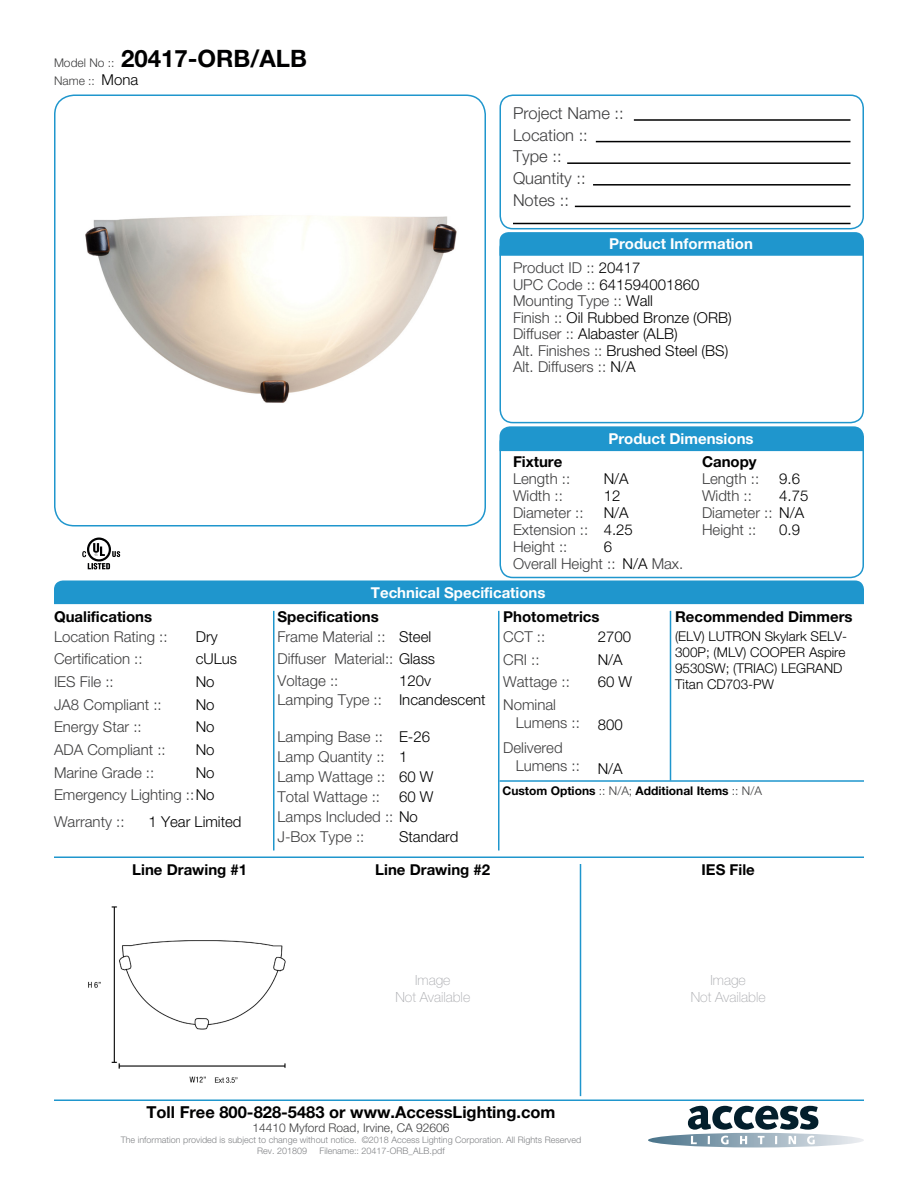
<style>
.page{position:relative;width:918px;height:1188px;background:#fff}
.page>*{position:absolute;margin:0;border:0;box-sizing:border-box;transform-origin:0 0}
.t1{font:700 24px "Helvetica Neue LT Std";color:#000001}
.Left_Justify{font:300 16.5px "Helvetica Neue LT Std";color:#3e3e3f}
.t2{font:700 16.5px "Helvetica Neue LT Std";color:#000001}
.Left_Justify-2{font:300 15px/18px "Helvetica Neue LT Std";color:#3e3e3f}
.Left_Justify-3{font:300 15px "Helvetica Neue LT Std";color:#000001}
.Left_Justify-4{font:700 15px "Helvetica Neue LT Std";color:#000001}
.t3{font:700 15px "Helvetica Neue LT Std";color:#fff}
.t4{font:100 13.95px/16.8px "Helvetica Neue LT Std";color:#a8a9ad;text-align:center}
.Left_Justify-5{font:300 13.5px/16.2px "Helvetica Neue LT Std";color:#000001}
.t5{font:300 12px "Helvetica Neue LT Std";color:#3e3e3f}
.Left_Justify-6{font:700 12px "Helvetica Neue LT Std";color:#000001}
.t6{font:300 9px "Helvetica Neue LT Std";color:#808285}
.s1{font-weight:300;font-size:12px;color:#3e3e3f}
.s2{font-size:15px;color:#000001}
.s3{color:#000001}
.s4{color:#3e3e3f}
.s5{font-weight:300;color:#3e3e3f}
</style>
<div class="page">
<img style="left:85px;top:215px;width:372px;height:188px">
<svg style="left:648px;top:1106px;width:216px;height:42px"></svg>
<div style="left:499px;top:94px;width:365px;height:135px;border:2px solid #1f96cd;border-radius:13px"></div>
<div style="left:499px;top:235px;width:365px;height:188px;border:2px solid #1f96cd;border-radius:13px"></div>
<div style="left:499px;top:430px;width:365px;height:148px;border:2px solid #1f96cd;border-radius:13px"></div>
<svg style="left:82px;top:538px;width:39px;height:32px"></svg>
<hr style="left:634px;top:119px;width:217px;height:2px;background:#000001">
<hr style="left:596px;top:141px;width:254px;height:1px;background:#000001">
<hr style="left:593px;top:184px;width:258px;height:2px;background:#000001">
<hr style="left:567px;top:162px;width:283px;height:2px;background:#000001">
<hr style="left:575px;top:206px;width:275px;height:1px;background:#000001">
<hr style="left:513px;top:223px;width:337px;height:1px;background:#000001">
<svg style="left:500px;top:232px;width:364px;height:24px;background:#2397cd"></svg>
<div style="left:500px;top:426px;width:364px;height:25px;background:#1f96cd"></div>
<div style="left:54px;top:580px;width:810px;height:24px;background:#1f96cd"></div>
<hr style="left:54px;top:856px;width:810px;height:2px;background:#1f96cd">
<hr style="left:54px;top:1100px;width:810px;height:1px;background:#1f96cd">
<img style="left:88px;top:906px;width:198px;height:177px">
<hr style="left:670px;top:611px;width:1px;height:170px;background:#1f96cd">
<hr style="left:580px;top:864px;width:1px;height:232px;background:#1f96cd">
<hr style="left:498px;top:611px;width:2px;height:239px;background:#1f96cd">
<hr style="left:273px;top:611px;width:1px;height:239px;background:#1f96cd">
<div style="left:54px;top:94px;width:432px;height:432px;border:2px solid #1f96cd;border-radius:20px"></div>
<hr style="left:500px;top:780px;width:364px;height:2px;background:#1f96cd">
<p class="t1" style="left:54px;top:44px;width:254px"><span class="s1">Model No ::</span> 20417-ORB/ALB</p>
<p class="t5" style="left:54px;top:73px;width:86px">Name :: <span class="s2">Mona</span></p>
<p class="Left_Justify" style="left:513px;top:103px;width:112px">Project Name ::</p>
<p class="Left_Justify" style="left:513px;top:125px;width:76px">Location ::</p>
<p class="Left_Justify" style="left:513px;top:146px;width:50px">Type ::</p>
<p class="Left_Justify" style="left:513px;top:168px;width:74px">Quantity ::</p>
<p class="Left_Justify" style="left:513px;top:190px;width:57px">Notes ::</p>
<p class="t3" style="left:609px;top:235px;width:145px">Product Information</p>
<p class="Left_Justify-2" style="left:513px;top:259px;width:129px">Product ID :: <span class="s3">20417</span></p>
<p class="Left_Justify-3" style="left:513px;top:275px;width:188px"><span class="s4">UPC Code ::</span> 641594001860</p>
<p class="Left_Justify-2" style="left:513px;top:292px;width:142px">Mounting Type :: <span class="s3">Wall</span></p>
<p class="Left_Justify-3" style="left:513px;top:308px;width:220px"><span class="s4">Finish ::</span> Oil Rubbed Bronze (ORB)</p>
<p class="Left_Justify-3" style="left:513px;top:325px;width:166px"><span class="s4">Diffuser ::</span> Alabaster (ALB)</p>
<p class="Left_Justify-3" style="left:513px;top:341px;width:217px"><span class="s4">Alt. Finishes ::</span> Brushed Steel (BS)</p>
<p class="Left_Justify-2" style="left:513px;top:358px;width:124px">Alt. Diffusers :: <span class="s3">N/A</span></p>
<p class="t3" style="left:608px;top:429px;width:147px">Product Dimensions</p>
<p class="Left_Justify-4" style="left:513px;top:453px;width:51px">Fixture</p>
<p class="Left_Justify-4" style="left:702px;top:453px;width:56px">Canopy</p>
<p class="Left_Justify-2" style="left:513px;top:470px;width:59px">Length ::</p>
<p class="Left_Justify-3" style="left:604px;top:470px;width:27px">N/A</p>
<p class="Left_Justify-2" style="left:702px;top:470px;width:59px">Length ::</p>
<p class="Left_Justify-3" style="left:779px;top:470px;width:22px">9.6</p>
<p class="Left_Justify-2" style="left:513px;top:487px;width:51px">Width ::</p>
<p class="Left_Justify-2" style="left:513px;top:537px;width:56px">Height ::</p>
<p class="Left_Justify-2" style="left:513px;top:503px;width:72px">Diameter ::</p>
<p class="Left_Justify-2" style="left:513px;top:520px;width:77px">Extension ::</p>
<p class="Left_Justify-3" style="left:604px;top:487px;width:18px">12</p>
<p class="Left_Justify-2" style="left:702px;top:487px;width:51px">Width ::</p>
<p class="Left_Justify-3" style="left:779px;top:487px;width:31px">4.75</p>
<p class="Left_Justify-3" style="left:604px;top:504px;width:27px">N/A</p>
<p class="Left_Justify-2" style="left:702px;top:503px;width:104px">Diameter :: <span class="s3">N/A</span></p>
<p class="Left_Justify-3" style="left:604px;top:520px;width:31px">4.25</p>
<p class="Left_Justify-3" style="left:779px;top:520px;width:22px">0.9</p>
<p class="Left_Justify-2" style="left:702px;top:520px;width:56px">Height ::</p>
<p class="Left_Justify-3" style="left:604px;top:537px;width:10px">6</p>
<p class="Left_Justify-2" style="left:513px;top:554px;width:104px">Overall Height ::</p>
<p class="Left_Justify-2" style="left:622px;top:554px;width:62px"><span class="s3">N/A</span> Max.</p>
<p class="t3" style="left:371px;top:583px;width:176px">Technical Specifications</p>
<p class="Left_Justify-4" style="left:54px;top:607px;width:100px">Qualifications</p>
<p class="Left_Justify-4" style="left:278px;top:607px;width:103px">Specifications</p>
<p class="Left_Justify-3" style="left:196px;top:627px;width:23px">Dry</p>
<p class="Left_Justify-3" style="left:399px;top:627px;width:34px">Steel</p>
<p class="Left_Justify-3" style="left:399px;top:671px;width:33px">120v</p>
<p class="Left_Justify-2" style="left:54px;top:627px;width:115px">Location Rating ::</p>
<p class="Left_Justify-2" style="left:278px;top:627px;width:110px">Frame Material ::</p>
<p class="Left_Justify-2" style="left:278px;top:671px;width:62px">Voltage ::</p>
<p class="Left_Justify-2" style="left:54px;top:650px;width:90px">Certification ::</p>
<p class="Left_Justify-2" style="left:54px;top:695px;width:109px">JA8 Compliant ::</p>
<p class="Left_Justify-2" style="left:278px;top:650px;width:159px">Diffuser Material:: <span class="s3">Glass</span></p>
<p class="Left_Justify-2" style="left:278px;top:691px;width:106px">Lamping Type ::</p>
<p class="Left_Justify-2" style="left:278px;top:727px;width:107px">Lamping Base ::</p>
<p class="Left_Justify-2" style="left:278px;top:747px;width:109px">Lamp Quantity ::</p>
<p class="Left_Justify-2" style="left:278px;top:767px;width:109px">Lamp Wattage ::</p>
<p class="Left_Justify-2" style="left:278px;top:787px;width:104px">Total Wattage ::</p>
<p class="Left_Justify-2" style="left:278px;top:808px;width:142px">Lamps Included :: <span class="s3">No</span></p>
<p class="Left_Justify-2" style="left:278px;top:828px;width:88px">J-Box Type ::</p>
<p class="Left_Justify-3" style="left:196px;top:650px;width:43px">cULus</p>
<p class="Left_Justify-3" style="left:196px;top:673px;width:20px">No</p>
<p class="Left_Justify-3" style="left:196px;top:695px;width:20px">No</p>
<p class="Left_Justify-3" style="left:196px;top:718px;width:20px">No</p>
<p class="Left_Justify-3" style="left:196px;top:741px;width:20px">No</p>
<p class="Left_Justify-3" style="left:196px;top:763px;width:20px">No</p>
<p class="Left_Justify-2" style="left:54px;top:673px;width:61px">IES File ::</p>
<p class="Left_Justify-2" style="left:54px;top:718px;width:89px">Energy Star ::</p>
<p class="Left_Justify-2" style="left:54px;top:740px;width:113px">ADA Compliant ::</p>
<p class="Left_Justify-2" style="left:54px;top:763px;width:102px">Marine Grade ::</p>
<p class="Left_Justify-2" style="left:54px;top:786px;width:162px">Emergency Lighting ::<span class="s3">No</span></p>
<p class="Left_Justify-3" style="left:399px;top:691px;width:88px">Incandescent</p>
<p class="Left_Justify-3" style="left:399px;top:727px;width:33px">E-26</p>
<p class="Left_Justify-3" style="left:399px;top:747px;width:10px">1</p>
<p class="Left_Justify-3" style="left:399px;top:767px;width:36px">60 W</p>
<p class="Left_Justify-3" style="left:399px;top:788px;width:36px">60 W</p>
<p class="Left_Justify-2" style="left:54px;top:813px;width:72px">Warranty ::</p>
<p class="Left_Justify-3" style="left:148px;top:813px;width:95px">1 Year Limited</p>
<p class="Left_Justify-3" style="left:399px;top:828px;width:61px">Standard</p>
<p class="Left_Justify-4" style="left:503px;top:607px;width:98px">Photometrics</p>
<p class="Left_Justify-4" style="left:675px;top:607px;width:179px">Recommended Dimmers</p>
<p class="Left_Justify-2" style="left:503px;top:627px;width:43px">CCT ::</p>
<p class="Left_Justify-2" style="left:503px;top:650px;width:38px">CRI ::</p>
<p class="Left_Justify-2" style="left:503px;top:673px;width:68px">Wattage ::</p>
<p class="Left_Justify-2" style="left:516px;top:695px;width:66px;text-indent:-13px">Nominal<br>Lumens ::</p>
<p class="Left_Justify-2" style="left:516px;top:738px;width:66px;text-indent:-13px">Delivered<br>Lumens ::</p>
<p class="Left_Justify-3" style="left:598px;top:627px;width:35px">2700</p>
<p class="Left_Justify-5" style="left:675px;top:628px;width:174px">(ELV) LUTRON Skylark SELV-<br>300P; (MLV) COOPER Aspire<br>9530SW; (TRIAC) LEGRAND<br>Titan CD703-PW</p>
<p class="Left_Justify-3" style="left:598px;top:650px;width:27px">N/A</p>
<p class="Left_Justify-3" style="left:598px;top:673px;width:36px">60 W</p>
<p class="Left_Justify-3" style="left:598px;top:716px;width:27px">800</p>
<p class="Left_Justify-3" style="left:598px;top:759px;width:27px">N/A</p>
<p class="Left_Justify-6" style="left:502px;top:783px;width:261px">Custom Options <span class="s5">:: N/A;</span> Additional Items <span class="s5">:: N/A</span></p>
<p class="Left_Justify-4" style="left:132px;top:860px;width:116px">Line Drawing #1</p>
<p class="Left_Justify-4" style="left:375px;top:860px;width:116px">Line Drawing #2</p>
<p class="Left_Justify-4" style="left:702px;top:860px;width:55px">IES File</p>
<p class="t4" style="left:395px;top:971px;width:76px">Image<br>Not Available</p>
<p class="t4" style="left:691px;top:971px;width:76px">Image<br>Not Available</p>
<p class="t2" style="left:146px;top:1101px;width:411px">Toll Free 800-828-5483 or www.AccessLighting.com</p>
<p class="t5" style="left:253px;top:1120px;width:198px">14410 Myford Road, Irvine, CA 92606</p>
<p class="t6" style="left:121px;top:1134px;width:462px">The information provided is subject to change without notice. ©2018 Access Lighting Corporation. All Rights Reserved</p>
<p class="t6" style="left:257px;top:1145px;width:51px">Rev. 201809</p>
<p class="t6" style="left:320px;top:1145px;width:127px">Filename:: 20417-ORB_ALB.pdf</p>
</div>
